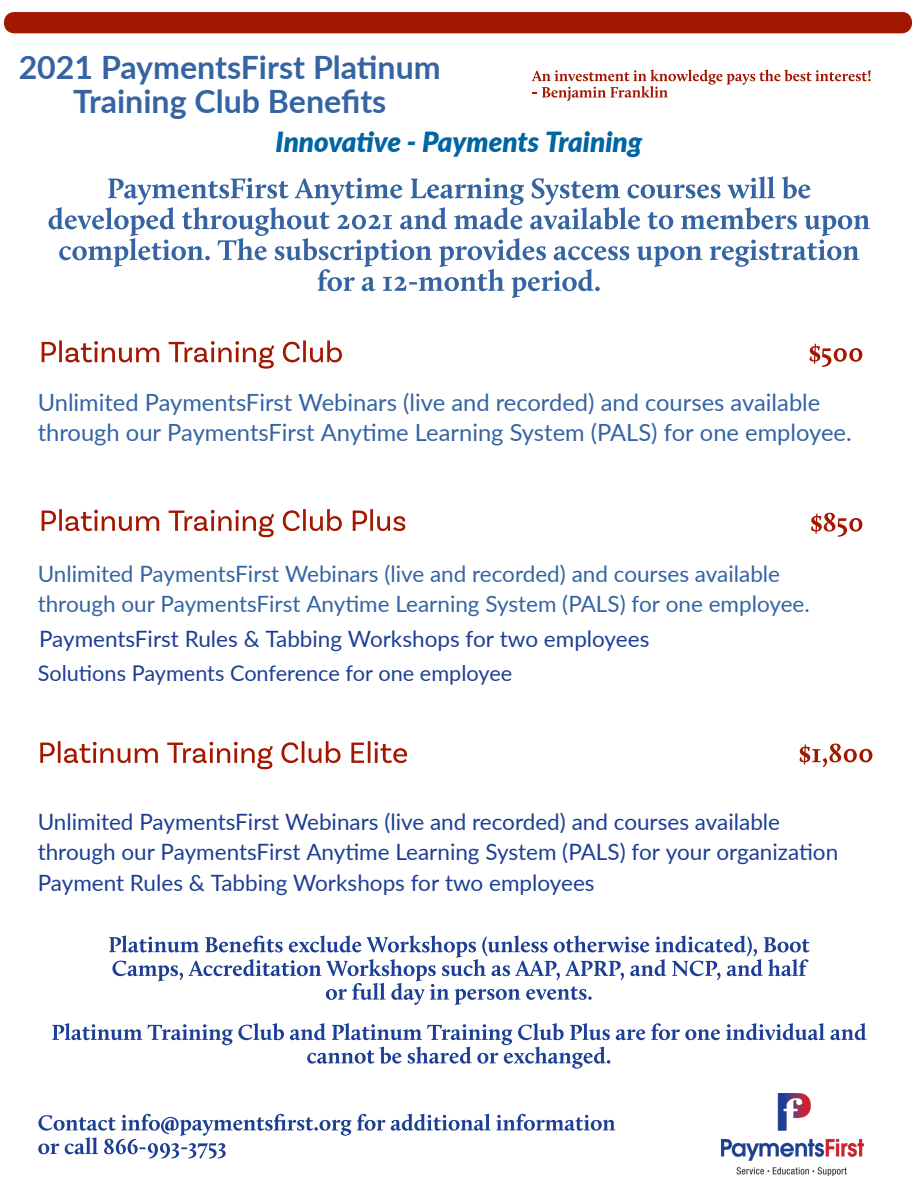
<style>
.page{position:relative;width:918px;height:1188px;background:#fff}
.page>*{position:absolute;margin:0;border:0;box-sizing:border-box;transform-origin:0 0}
.t1{font:700 32.1px/33.8px "Lato";color:#3564a2;text-align:center}
.t2{font:italic 900 27.75px "Lato";color:#0065a3}
.t3{font:23.7px/30.6px "Lato";color:#3564a2}
.t4{font:22.5px/30.8px "Lato";color:#1c3f95}
.t5{font:22.5px/30.3px "Lato";color:#3564a2}
.t6{font:21.75px "Lato";color:#1c3f95}
</style>
<div class="page">
<svg style="left:40px;top:741px;width:118px;height:22px"></svg>
<svg style="left:167px;top:742px;width:106px;height:27px"></svg>
<svg style="left:281px;top:741px;width:60px;height:22px"></svg>
<svg style="left:351px;top:741px;width:56px;height:22px"></svg>
<svg style="left:42px;top:340px;width:117px;height:22px"></svg>
<svg style="left:169px;top:341px;width:105px;height:28px"></svg>
<svg style="left:283px;top:340px;width:59px;height:22px"></svg>
<svg style="left:42px;top:509px;width:117px;height:22px"></svg>
<svg style="left:169px;top:510px;width:105px;height:27px"></svg>
<svg style="left:283px;top:509px;width:59px;height:22px"></svg>
<svg style="left:353px;top:509px;width:52px;height:22px"></svg>
<svg style="left:532px;top:69px;width:339px;height:32px"></svg>
<svg style="left:810px;top:344px;width:52px;height:23px"></svg>
<svg style="left:800px;top:744px;width:72px;height:23px"></svg>
<svg style="left:811px;top:513px;width:51px;height:24px"></svg>
<svg style="left:48px;top:176px;width:822px;height:122px"></svg>
<svg style="left:52px;top:1023px;width:232px;height:22px"></svg>
<svg style="left:726px;top:1023px;width:140px;height:17px"></svg>
<svg style="left:290px;top:1023px;width:430px;height:46px"></svg>
<svg style="left:357px;top:1114px;width:28px;height:17px"></svg>
<svg style="left:391px;top:1093px;width:413px;height:38px"></svg>
<svg style="left:38px;top:1114px;width:313px;height:45px"></svg>
<svg style="left:109px;top:935px;width:701px;height:70px"></svg>
<div style="left:4px;top:12px;width:908px;height:21px;background:#a31600;border-radius:11px"></div>
<img style="left:721px;top:1094px;width:143px;height:81px">
<h1 class="t1" style="left:19px;top:50px;width:424px">2021 PaymentsFirst Platinum<br>Training Club Benefits</h1>
<p class="t2" style="left:276px;top:125px;width:368px">Innovative - Payments Training</p>
<p class="t3" style="left:38px;top:386px;width:816px">Unlimited PaymentsFirst Webinars (live and recorded) and courses available through our PaymentsFirst Anytime Learning System (PALS) for one employee.</p>
<p class="t5" style="left:38px;top:558px;width:774px">Unlimited PaymentsFirst Webinars (live and recorded) and courses available through our PaymentsFirst Anytime Learning System (PALS) for one employee.</p>
<p class="t4" style="left:39px;top:623px;width:612px">PaymentsFirst Rules &amp; Tabbing Workshops for two employees</p>
<p class="t6" style="left:38px;top:659px;width:476px">Solutions Payments Conference for one employee</p>
<p class="t4" style="left:38px;top:806px;width:802px">Unlimited PaymentsFirst Webinars (live and recorded) and courses available through our PaymentsFirst Anytime Learning System (PALS) for your organization<br>Payment Rules &amp; Tabbing Workshops for two employees</p>
</div>
